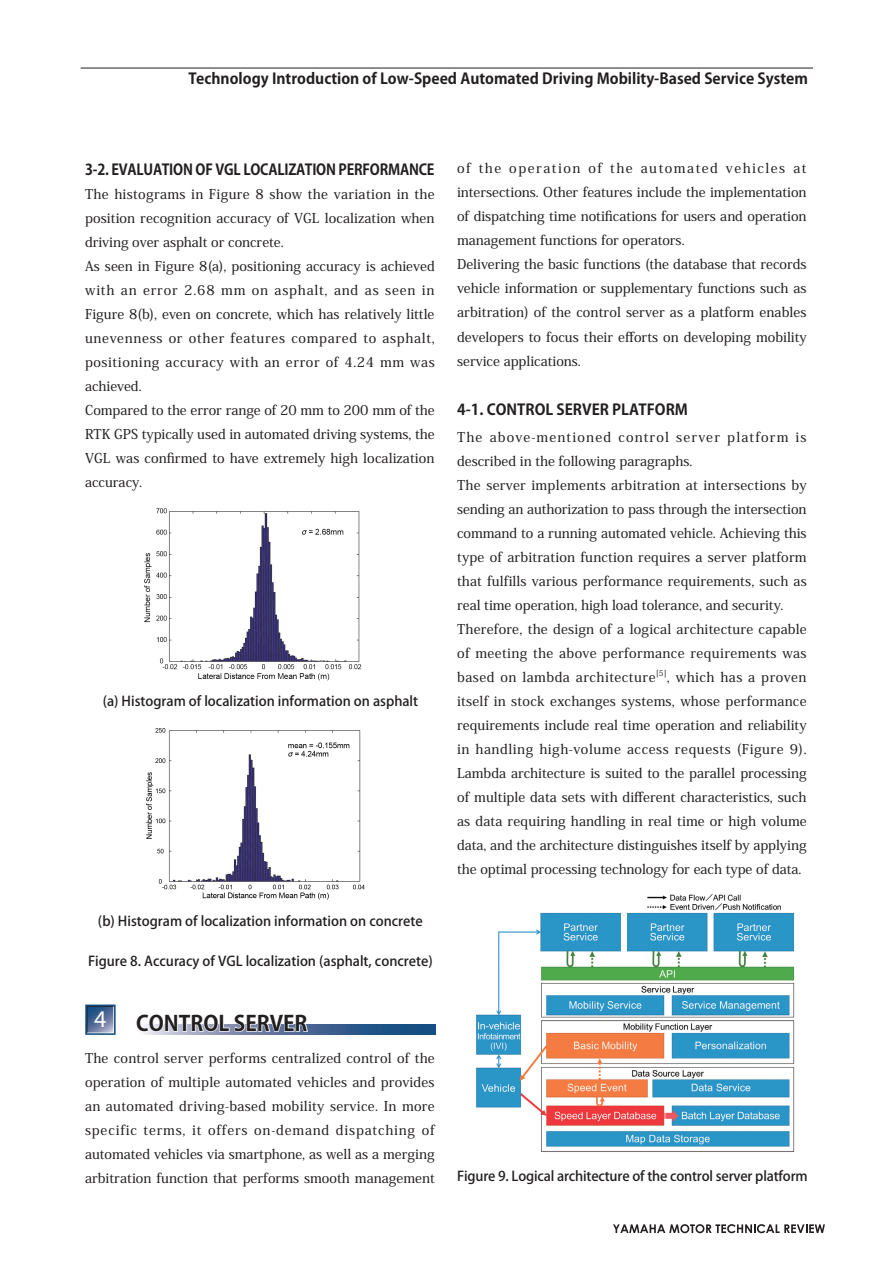
<style>
.page{position:relative;width:893px;height:1263px;background:#fff}
.page>*{position:absolute;margin:0;border:0;box-sizing:border-box;transform-origin:0 0}
.t1{font:700 24px "Times";color:#fff}
.本文_プロポーショナルメトリクス{font:700 21px "Koz Go Pro";color:#231f20}
.本文_プロポーショナルメトリクス_段落解{font:700 15px "Koz Go Pro";color:#231f20}
.本文_プロポーショナルメトリクス_段落解-2{font:700 15px "Koz Go Pro";color:#231f20;scale:.93 1}
.本文_プロポーショナルメトリクス_段落解-3{font:500 13.5px/24px "Koz Min Pr 6 N";letter-spacing:.005em;color:#231f20;text-align:justify}
.本文_プロポーショナルメトリクス-2{font:500 13.5px "Koz Go Pro";color:#231f20}
.本文_プロポーショナルメトリクス_段落解-4{font:500 13.5px/24px "Koz Min Pr 6 N";letter-spacing:.085em;color:#231f20}
.本文_プロポーショナルメトリクス_段落解-5{font:500 7.8px "Koz Min Pr 6 N";color:#231f20}
</style>
<div class="page">
<hr style="left:81px;top:68px;width:732px;height:1px;background:#231f20">
<img style="left:144px;top:508px;width:218px;height:173px">
<img style="left:146px;top:728px;width:219px;height:172px">
<img style="left:476px;top:894px;width:319px;height:258px">
<svg style="left:88px;top:1007px;width:25px;height:25px"></svg>
<div style="left:85px;top:1004px;width:31px;height:31px;border:2px solid #144e82"></div>
<svg style="left:309px;top:1024px;width:127px;height:10px"></svg>
<svg style="left:143px;top:1024px;width:166px;height:11px"></svg>
<svg style="left:613px;top:1224px;width:212px;height:9px"></svg>
<p class="本文_プロポーショナルメトリクス_段落解" style="left:188px;top:69px;width:621px">Technology Introduction of Low-Speed Automated Driving Mobility-Based Service System</p>
<p class="本文_プロポーショナルメトリクス_段落解-2" style="left:85px;top:160px;width:377px">3-2. EVALUATION OF VGL LOCALIZATION PERFORMANCE</p>
<p class="本文_プロポーショナルメトリクス_段落解-3" style="left:85px;top:182px;width:351px">The histograms in Figure 8 show the variation in the position recognition accuracy of VGL localization when driving over asphalt or concrete.</p>
<p class="本文_プロポーショナルメトリクス_段落解-3" style="left:85px;top:254px;width:351px">As seen in Figure 8(a), positioning accuracy is achieved with an error 2.68 mm on asphalt, and as seen in Figure 8(b), even on concrete, which has relatively little unevenness or other features compared to asphalt, positioning accuracy with an error of 4.24 mm was achieved.</p>
<p class="本文_プロポーショナルメトリクス_段落解-3" style="left:85px;top:398px;width:351px">Compared to the error range of 20 mm to 200 mm of the RTK GPS typically used in automated driving systems, the VGL was confirmed to have extremely high localization accuracy.</p>
<p class="本文_プロポーショナルメトリクス-2" style="left:103px;top:692px;width:317px">(a) Histogram of localization information on asphalt</p>
<p class="本文_プロポーショナルメトリクス-2" style="left:98px;top:912px;width:326px">(b) Histogram of localization information on concrete</p>
<p class="本文_プロポーショナルメトリクス-2" style="left:88px;top:952px;width:346px">Figure 8. Accuracy of VGL localization (asphalt, concrete)</p>
<p class="t1" style="left:94px;top:1004px;width:14px">4</p>
<p class="本文_プロポーショナルメトリクス" style="left:136px;top:1010px;width:173px">CONTROL SERVER</p>
<p class="本文_プロポーショナルメトリクス_段落解-3" style="left:85px;top:1046px;width:351px">The control server performs centralized control of the operation of multiple automated vehicles and provides an automated driving-based mobility service. In more specific terms, it offers on-demand dispatching of automated vehicles via smartphone, as well as a merging arbitration function that performs smooth management</p>
<p class="本文_プロポーショナルメトリクス_段落解-3" style="left:457px;top:157px;width:351px">of the operation of the automated vehicles at intersections. Other features include the implementation of dispatching time notifications for users and operation management functions for operators.</p>
<p class="本文_プロポーショナルメトリクス_段落解-3" style="left:457px;top:253px;width:351px">Delivering the basic functions (the database that records vehicle information or supplementary functions such as arbitration) of the control server as a platform enables developers to focus their efforts on developing mobility service applications.</p>
<p class="本文_プロポーショナルメトリクス_段落解" style="left:457px;top:400px;width:232px">4-1. CONTROL SERVER PLATFORM</p>
<p class="本文_プロポーショナルメトリクス_段落解-4" style="left:457px;top:426px;width:351px">The above-mentioned control server platform is described in the following paragraphs.</p>
<p class="本文_プロポーショナルメトリクス_段落解-3" style="left:457px;top:474px;width:351px">The server implements arbitration at intersections by sending an authorization to pass through the intersection command to a running automated vehicle. Achieving this type of arbitration function requires a server platform that fulfills various performance requirements, such as real time operation, high load tolerance, and security.</p>
<p class="本文_プロポーショナルメトリクス_段落解-3" style="left:457px;top:618px;width:351px">Therefore, the design of a logical architecture capable of meeting the above performance requirements was based on lambda architecture</p>
<p class="本文_プロポーショナルメトリクス_段落解-5" style="left:656px;top:668px;width:12px">[5]</p>
<p class="本文_プロポーショナルメトリクス_段落解-3" style="left:457px;top:666px;width:351px;text-indent:210px">, which has a proven itself in stock exchanges systems, whose performance requirements include real time operation and reliability in handling high-volume access requests (Figure 9).<br>Lambda architecture is suited to the parallel processing of multiple data sets with different characteristics, such as data requiring handling in real time or high volume data, and the architecture distinguishes itself by applying the optimal processing technology for each type of data.</p>
<p class="本文_プロポーショナルメトリクス-2" style="left:457px;top:1168px;width:352px">Figure 9. Logical architecture of the control server platform</p>
</div>
